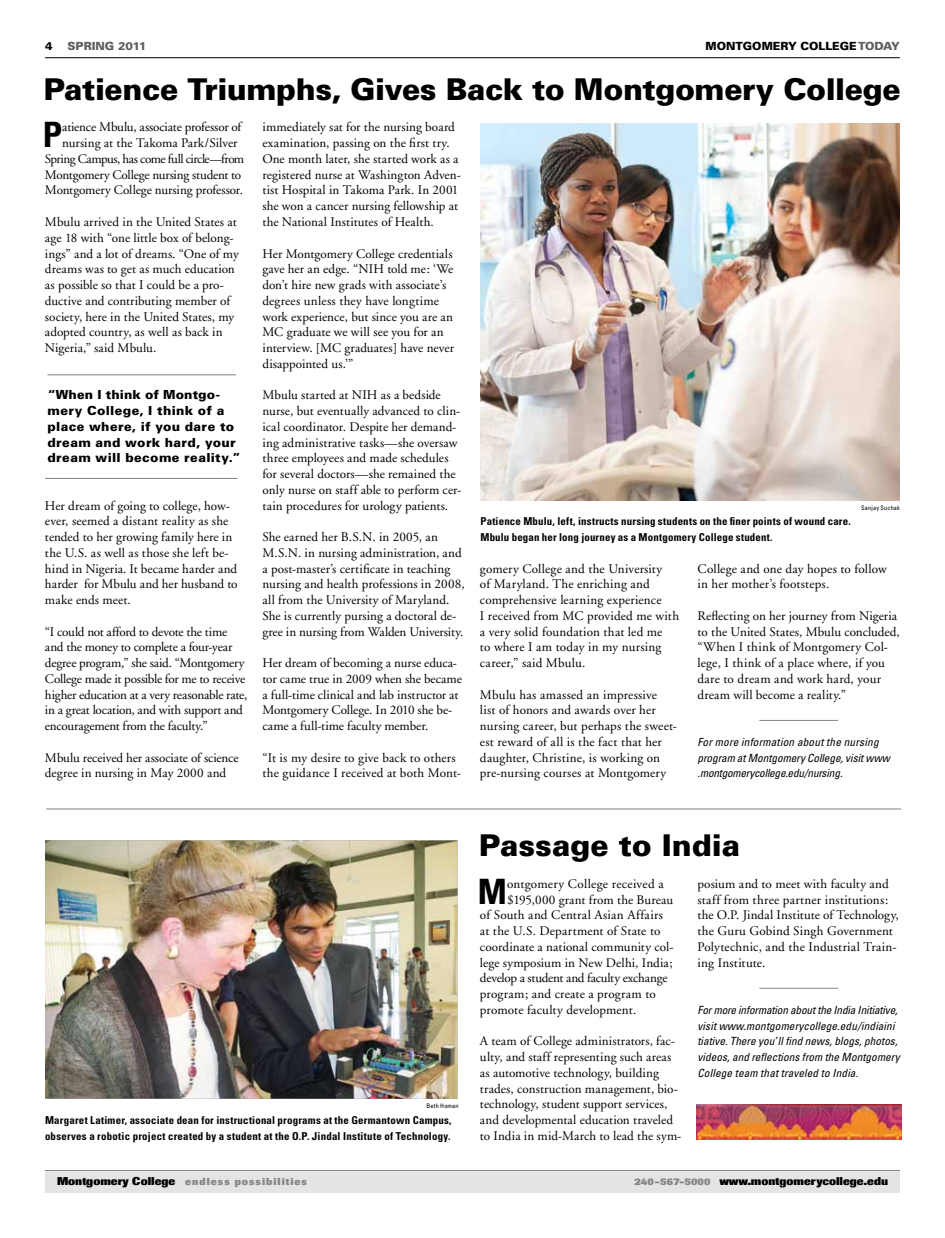
<style>
.page{position:relative;width:945px;height:1238px;background:#fff}
.page>*{position:absolute;margin:0;border:0;box-sizing:border-box;transform-origin:0 0}
.t1{font:700 condensed 35px "Univers";color:#000}
.t2{font:900 30px "Univers";letter-spacing:-.015em;color:#000}
.t3{font:13.12px/15.8px "Adobe Garamond";letter-spacing:.005em;color:#000}
.t4{font:13.12px/15.8px "Adobe Garamond";letter-spacing:-.02em;color:#000}
.t5{font:13.12px "Adobe Garamond";letter-spacing:-.035em;color:#000}
.t6{font:13.12px "Adobe Garamond";letter-spacing:-.015em;color:#000}
.t7{font:900 12.5px/15.8px "Univers";letter-spacing:.03em;color:#000}
.t8{font:italic condensed 11.25px/15.8px "Univers";letter-spacing:.005em;color:#000}
.t9{font:800 11.25px "Imago";color:#000}
.t10{font:900 11.25px "Univers";color:#000}
.t11{font:900 11.25px "Univers";color:#5e5e5f}
.t12{font:700 condensed 10.88px/15.8px "Univers";letter-spacing:.02em;color:#000}
.t13{font:800 10px "Imago";letter-spacing:.1em;color:#868787}
.t14{font:condensed 6.25px "Univers";letter-spacing:.025em;color:#000}
.s1{color:#5e5e5f}
.s2{font-size:11.25px;color:#000}
.s3{font-size:10px;color:#868787}
</style>
<div class="page">
<hr style="left:45px;top:57px;width:855px;height:1px;background:#000">
<div style="left:45px;top:1170px;width:855px;height:22px;background:#e4e4e4"></div>
<hr style="left:45px;top:1170px;width:855px;height:1px;background:#868787">
<hr style="left:759px;top:720px;width:79px;height:1px;background:#868787">
<img style="left:480px;top:123px;width:420px;height:377px">
<img style="left:45px;top:840px;width:413px;height:258px">
<hr style="left:46px;top:808px;width:855px;height:1px;background:#808181">
<hr style="left:759px;top:988px;width:79px;height:1px;background:#868787">
<hr style="left:48px;top:374px;width:188px;height:1px;background:#000">
<hr style="left:45px;top:478px;width:193px;height:1px;background:#000">
<img style="left:696px;top:1104px;width:205px;height:35px">
<p class="t10" style="left:45px;top:39px;width:9px">4</p>
<p class="t11" style="left:67px;top:39px;width:80px">SPRING 2011</p>
<p class="t10" style="left:705px;top:39px;width:196px">MONTGOMERY COLLEGE <span class="s1">TODAY</span></p>
<h2 class="t2" style="left:43px;top:71px;width:859px">Patience Triumphs, Gives Back to Montgomery College</h2>
<h1 class="t1" style="left:43px;top:113px;width:21px">P</h1>
<p class="t6" style="left:62px;top:120px;width:181px">atience Mbulu, associate professor of</p>
<p class="t3" style="left:62px;top:135px;width:177px">nursing at the Takoma Park/Silver</p>
<p class="t5" style="left:45px;top:152px;width:201px">Spring Campus, has come full circle—from</p>
<p class="t4" style="left:45px;top:167px;width:198px">Montgomery College nursing student to</p>
<p class="t3" style="left:45px;top:183px;width:200px">Montgomery College nursing professor.</p>
<p class="t3" style="left:45px;top:214px;width:195px">Mbulu arrived in the United States at age 18 with “one little box of belong&shy;ings” and a lot of dreams. “One of my dreams was to get as much education as possible so that I could be a pro&shy;ductive and contributing member of society, here in the United States, my adopted country, as well as back in Nigeria,” said Mbulu.</p>
<p class="t7" style="left:48px;top:387px;width:195px">“When I think of Montgo&shy;mery College, I think of a place where, if you dare to dream and work hard, your dream will become reality.”</p>
<p class="t3" style="left:45px;top:498px;width:194px">Her dream of going to college, how&shy;ever, seemed a distant reality as she tended to her growing family here in the U.S. as well as those she left be&shy;hind in Nigeria. It became harder and harder for Mbulu and her husband to make ends meet.</p>
<p class="t4" style="left:45px;top:624px;width:204px">“I could not afford to devote the time and the money to complete a four-year degree program,” she said. “Montgomery College made it possible for me to receive higher education at a very reasonable rate, in a great location, and with support and encouragement from the faculty.”</p>
<p class="t3" style="left:45px;top:750px;width:195px">Mbulu received her associate of science degree in nursing in May 2000 and</p>
<p class="t3" style="left:262px;top:120px;width:200px">immediately sat for the nursing board examination, passing on the first try.<br>One month later, she started work as a registered nurse at Washington Adven&shy;tist Hospital in Takoma Park. In 2001 she won a cancer nursing fellowship at the National Institutes of Health.</p>
<p class="t3" style="left:262px;top:246px;width:193px">Her Montgomery College credentials gave her an edge. “NIH told me: ‘We don’t hire new grads with associate’s degrees unless they have longtime work experience, but since you are an MC graduate we will see you for an interview. [MC graduates] have never disappointed us.’”</p>
<p class="t3" style="left:262px;top:387px;width:200px">Mbulu started at NIH as a bedside nurse, but eventually advanced to clin&shy;ical coordinator. Despite her demand&shy;ing administrative tasks—she oversaw three employees and made schedules for several doctors—she remained the only nurse on staff able to perform cer&shy;tain procedures for urology patients.</p>
<p class="t3" style="left:262px;top:529px;width:204px">She earned her B.S.N. in 2005, an M.S.N. in nursing administration, and a post-master’s certificate in teaching nursing and health professions in 2008, all from the University of Maryland.<br>She is currently pursing a doctoral de&shy;gree in nursing from Walden University.</p>
<p class="t3" style="left:262px;top:655px;width:201px">Her dream of becoming a nurse educa&shy;tor came true in 2009 when she became a full-time clinical and lab instructor at Montgomery College. In 2010 she be&shy;came a full-time faculty member.</p>
<p class="t3" style="left:262px;top:750px;width:200px">“It is my desire to give back to others the guidance I received at both Mont-</p>
<p class="t12" style="left:480px;top:513px;width:372px">Patience Mbulu, left, instructs nursing students on the finer points of wound care.<br>Mbulu began her long journey as a Montgomery College student.</p>
<p class="t14" style="left:861px;top:504px;width:40px">Sanjay Suchak</p>
<p class="t3" style="left:480px;top:561px;width:201px">gomery College and the University<br>of Maryland. The enriching and comprehensive learning experience<br>I received from MC provided me with a very solid foundation that led me<br>to where I am today in my nursing career,” said Mbulu.</p>
<p class="t3" style="left:480px;top:687px;width:199px">Mbulu has amassed an impressive<br>list of honors and awards over her nursing career, but perhaps the sweet&shy;est reward of all is the fact that her daughter, Christine, is working on pre-nursing courses at Montgomery</p>
<p class="t3" style="left:698px;top:561px;width:191px">College and one day hopes to follow in her mother’s footsteps.</p>
<p class="t3" style="left:698px;top:608px;width:204px">Reflecting on her journey from Nigeria to the United States, Mbulu concluded, “When I think of Montgomery Col&shy;lege, I think of a place where, if you dare to dream and work hard, your dream will become a reality.”</p>
<p class="t8" style="left:698px;top:734px;width:194px">For more information about the nursing program at Montgomery College, visit www .montgomerycollege.edu/nursing.</p>
<p class="t14" style="left:426px;top:1101px;width:34px">Beth Homan</p>
<p class="t12" style="left:45px;top:1112px;width:408px">Margaret Latimer, associate dean for instructional programs at the Germantown Campus, observes a robotic project created by a student at the O.P. Jindal Institute of Technology.</p>
<h2 class="t2" style="left:479px;top:827px;width:263px">Passage to India</h2>
<h1 class="t1" style="left:478px;top:869px;width:31px">M</h1>
<p class="t3" style="left:507px;top:876px;width:158px">ontgomery College received a</p>
<p class="t3" style="left:507px;top:891px;width:168px">$195,000 grant from the Bureau</p>
<p class="t3" style="left:480px;top:907px;width:184px">of South and Central Asian Affairs</p>
<p class="t3" style="left:480px;top:923px;width:182px">at the U.S. Department of State to</p>
<p class="t3" style="left:480px;top:939px;width:195px">coordinate a national community col-</p>
<p class="t3" style="left:480px;top:954px;width:194px">lege symposium in New Delhi, India;</p>
<p class="t4" style="left:480px;top:970px;width:189px">develop a student and faculty exchange</p>
<p class="t3" style="left:480px;top:986px;width:177px">program; and create a program to</p>
<p class="t3" style="left:480px;top:1002px;width:158px">promote faculty development.</p>
<p class="t3" style="left:480px;top:1033px;width:203px">A team of College administrators, fac&shy;ulty, and staff representing such areas as automotive technology, building trades, construction management, bio&shy;technology, student support services, and developmental education traveled to India in mid-March to lead the sym-</p>
<p class="t3" style="left:698px;top:876px;width:203px">posium and to meet with faculty and staff from three partner institutions: the O.P. Jindal Institute of Technology, the Guru Gobind Singh Government Polytechnic, and the Industrial Train&shy;ing Institute.</p>
<p class="t8" style="left:698px;top:1001px;width:204px">For more information about the India Initiative, visit www.montgomerycollege.edu/indiaini tiative. There you’ll find news, blogs, photos, videos, and reflections from the Montgomery College team that traveled to India.</p>
<p class="t13" style="left:57px;top:1175px;width:251px"><span class="s2">Montgomery College</span> endless possibilities</p>
<p class="t9" style="left:634px;top:1174px;width:255px"><span class="s3">240-567-5000</span> www.montgomerycollege.edu</p>
</div>
